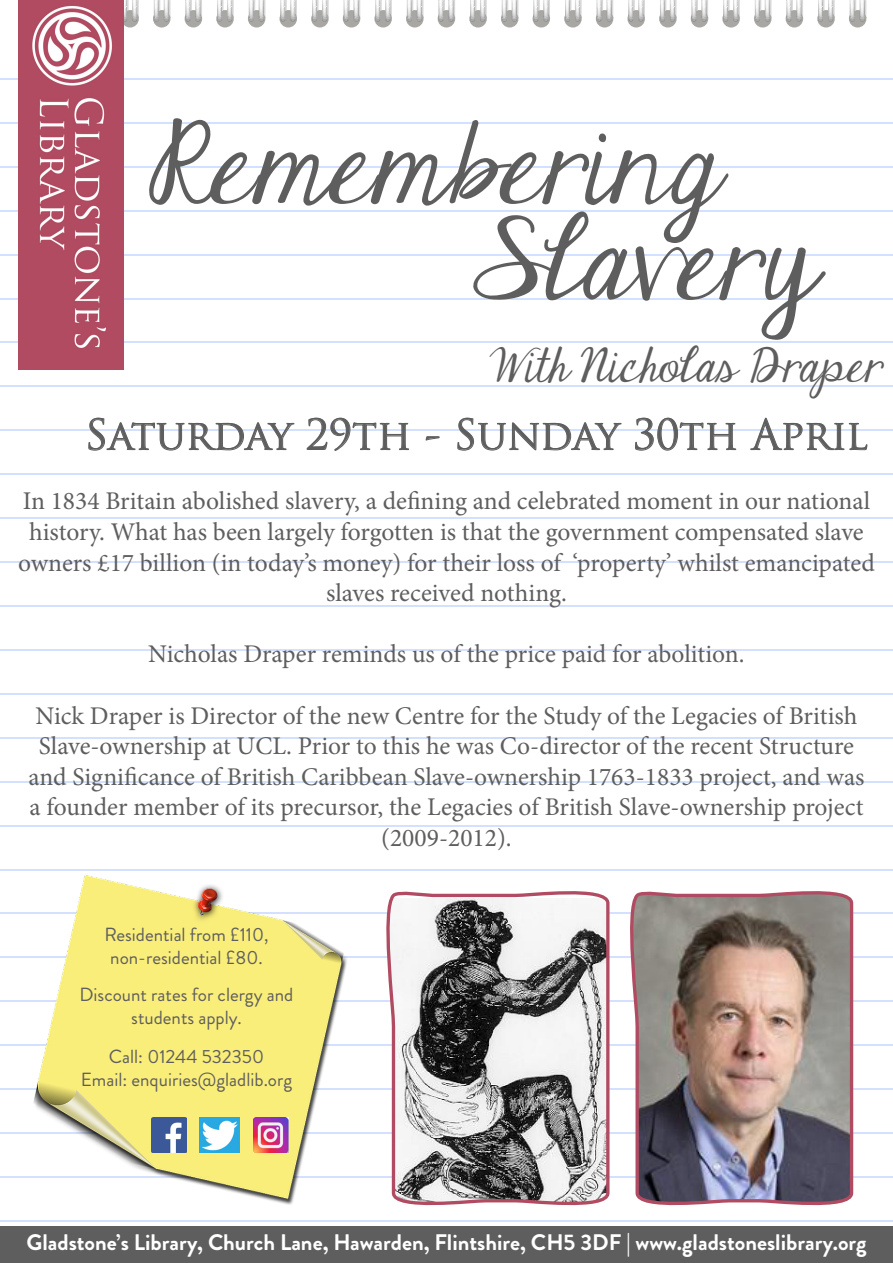
<style>
.page{position:relative;width:893px;height:1263px;background:#fff}
.page>*{position:absolute;margin:0;border:0;box-sizing:border-box;transform-origin:0 0}
.t1{font:96px "Janda Elegant Handwriting";color:#5e5e5e}
.t2{font:40.65px "Trajan Pro";color:#5e5e5e}
.t3{font:39.9px "Janda Elegant Handwriting";color:#5e5e5e}
.t4{font:25.5px/30.6px "Minion Pro";letter-spacing:-.005em;color:#5e5e5e;text-align:center}
.t5{font:700 22.5px "Brandon Grotesque";color:#fff}
.t6{font:19.05px/22.8px "Brandon Grotesque";color:#5e5e5e;text-align:center}
</style>
<div class="page">
<svg style="left:121px;top:10px;width:18px;height:18px"></svg>
<svg style="left:153px;top:10px;width:17px;height:18px"></svg>
<svg style="left:185px;top:10px;width:17px;height:18px"></svg>
<svg style="left:216px;top:10px;width:18px;height:18px"></svg>
<svg style="left:248px;top:10px;width:17px;height:18px"></svg>
<svg style="left:280px;top:10px;width:17px;height:18px"></svg>
<svg style="left:311px;top:10px;width:18px;height:18px"></svg>
<div style="left:343px;top:10px;width:17px;height:18px;background:#a8a7a3;border-radius:50%"></div>
<svg style="left:374px;top:10px;width:18px;height:18px"></svg>
<svg style="left:406px;top:10px;width:17px;height:18px"></svg>
<svg style="left:438px;top:10px;width:17px;height:18px"></svg>
<svg style="left:469px;top:10px;width:18px;height:18px"></svg>
<svg style="left:501px;top:10px;width:17px;height:18px"></svg>
<svg style="left:533px;top:10px;width:17px;height:18px"></svg>
<svg style="left:564px;top:10px;width:18px;height:18px"></svg>
<svg style="left:596px;top:10px;width:17px;height:18px"></svg>
<svg style="left:627px;top:10px;width:18px;height:18px"></svg>
<svg style="left:659px;top:10px;width:18px;height:18px"></svg>
<svg style="left:691px;top:10px;width:17px;height:18px"></svg>
<svg style="left:722px;top:10px;width:18px;height:18px"></svg>
<svg style="left:754px;top:10px;width:17px;height:18px"></svg>
<svg style="left:786px;top:10px;width:17px;height:18px"></svg>
<svg style="left:817px;top:10px;width:18px;height:18px"></svg>
<svg style="left:849px;top:10px;width:17px;height:18px"></svg>
<svg style="left:124px;top:0;width:15px;height:22px"></svg>
<svg style="left:154px;top:0;width:16px;height:22px"></svg>
<svg style="left:185px;top:0;width:17px;height:22px"></svg>
<svg style="left:217px;top:0;width:17px;height:22px"></svg>
<svg style="left:249px;top:0;width:16px;height:22px"></svg>
<svg style="left:280px;top:0;width:17px;height:22px"></svg>
<svg style="left:312px;top:0;width:17px;height:22px"></svg>
<svg style="left:344px;top:0;width:16px;height:22px"></svg>
<svg style="left:375px;top:0;width:17px;height:22px"></svg>
<svg style="left:407px;top:0;width:16px;height:22px"></svg>
<svg style="left:439px;top:0;width:16px;height:22px"></svg>
<svg style="left:470px;top:0;width:17px;height:22px"></svg>
<svg style="left:502px;top:0;width:16px;height:22px"></svg>
<svg style="left:533px;top:0;width:17px;height:22px"></svg>
<svg style="left:565px;top:0;width:17px;height:22px"></svg>
<svg style="left:597px;top:0;width:16px;height:22px"></svg>
<svg style="left:628px;top:0;width:17px;height:22px"></svg>
<svg style="left:660px;top:0;width:17px;height:22px"></svg>
<svg style="left:692px;top:0;width:16px;height:22px"></svg>
<svg style="left:723px;top:0;width:17px;height:22px"></svg>
<svg style="left:755px;top:0;width:16px;height:22px"></svg>
<svg style="left:786px;top:0;width:17px;height:22px"></svg>
<svg style="left:818px;top:0;width:17px;height:22px"></svg>
<svg style="left:850px;top:0;width:16px;height:22px"></svg>
<hr style="left:0;top:78px;width:893px;height:2px;background:#bdd0ff">
<hr style="left:0;top:122px;width:893px;height:2px;background:#bdd0ff">
<hr style="left:0;top:166px;width:893px;height:2px;background:#bdd0ff">
<hr style="left:0;top:210px;width:893px;height:1px;background:#bdd0ff">
<hr style="left:0;top:254px;width:893px;height:1px;background:#bdd0ff">
<hr style="left:0;top:298px;width:893px;height:1px;background:#bdd0ff">
<hr style="left:0;top:342px;width:893px;height:1px;background:#bdd0ff">
<hr style="left:0;top:386px;width:893px;height:1px;background:#bdd0ff">
<hr style="left:0;top:430px;width:893px;height:1px;background:#bdd0ff">
<hr style="left:0;top:473px;width:893px;height:2px;background:#bdd0ff">
<hr style="left:0;top:517px;width:893px;height:2px;background:#bdd0ff">
<hr style="left:0;top:561px;width:893px;height:2px;background:#bdd0ff">
<hr style="left:0;top:605px;width:893px;height:2px;background:#bdd0ff">
<hr style="left:0;top:649px;width:893px;height:2px;background:#bdd0ff">
<hr style="left:0;top:693px;width:893px;height:2px;background:#bdd0ff">
<hr style="left:0;top:737px;width:893px;height:1px;background:#bdd0ff">
<hr style="left:0;top:781px;width:893px;height:1px;background:#bdd0ff">
<hr style="left:0;top:825px;width:893px;height:1px;background:#bdd0ff">
<hr style="left:0;top:869px;width:893px;height:1px;background:#bdd0ff">
<hr style="left:0;top:913px;width:893px;height:1px;background:#bdd0ff">
<hr style="left:0;top:957px;width:893px;height:1px;background:#bdd0ff">
<hr style="left:0;top:1000px;width:893px;height:2px;background:#bdd0ff">
<hr style="left:0;top:1044px;width:893px;height:2px;background:#bdd0ff">
<hr style="left:0;top:1088px;width:893px;height:2px;background:#bdd0ff">
<hr style="left:0;top:1132px;width:893px;height:2px;background:#bdd0ff">
<hr style="left:0;top:1176px;width:893px;height:2px;background:#bdd0ff">
<hr style="left:0;top:1220px;width:893px;height:2px;background:#bdd0ff">
<img style="left:18px;top:0;width:106px;height:370px">
<svg style="left:89px;top:418px;width:205px;height:32px"></svg>
<svg style="left:307px;top:418px;width:102px;height:33px"></svg>
<svg style="left:426px;top:437px;width:13px;height:3px"></svg>
<svg style="left:458px;top:418px;width:163px;height:32px"></svg>
<svg style="left:635px;top:418px;width:101px;height:32px"></svg>
<svg style="left:751px;top:418px;width:116px;height:32px"></svg>
<img style="left:18px;top:869px;width:337px;height:336px">
<img style="left:151px;top:1117px;width:35px;height:35px">
<img style="left:200px;top:1117px;width:40px;height:35px">
<img style="left:253px;top:1117px;width:35px;height:35px">
<svg style="left:376px;top:891px;width:235px;height:315px"></svg>
<img style="left:620px;top:891px;width:235px;height:315px">
<div style="left:0;top:1226px;width:893px;height:37px;background:#5e5e5e"></div>
<p class="t1" style="left:148px;top:95px;width:573px">Remembering</p>
<p class="t1" style="left:472px;top:191px;width:344px">Slavery</p>
<p class="t3" style="left:490px;top:336px;width:396px">With Nicholas Draper</p>
<p class="t2" style="left:85px;top:409px;width:784px">Saturday 29th - Sunday 30th April</p>
<p class="t4" style="left:18px;top:486px;width:858px">In 1834 Britain abolished slavery, a defining and celebrated moment in our national history. What has been largely forgotten is that the government compensated slave owners £17 billion (in today’s money) for their loss of ‘property’ whilst emancipated slaves received nothing.</p>
<p class="t4" style="left:148px;top:639px;width:598px">Nicholas Draper reminds us of the price paid for abolition.</p>
<p class="t4" style="left:28px;top:700px;width:837px">Nick Draper is Director of the new Centre for the Study of the Legacies of British Slave-ownership at UCL. Prior to this he was Co-director of the recent Structure and Significance of British Caribbean Slave-ownership 1763-1833 project, and was a founder member of its precursor, the Legacies of British Slave-ownership project (2009-2012).</p>
<p class="t6" style="left:104px;top:923px;width:166px">Residential from £110,</p>
<p class="t6" style="left:110px;top:946px;width:154px">non-residential £80.</p>
<p class="t6" style="left:80px;top:984px;width:215px">Discount rates for clergy and students apply.</p>
<p class="t6" style="left:109px;top:1045px;width:157px">Call: 01244 532350</p>
<p class="t6" style="left:81px;top:1068px;width:213px">Email: enquiries@gladlib.org</p>
<p class="t5" style="left:27px;top:1227px;width:841px">Gladstone’s Library, Church Lane, Hawarden, Flintshire, CH5 3DF | www.gladstoneslibrary.org</p>
</div>
